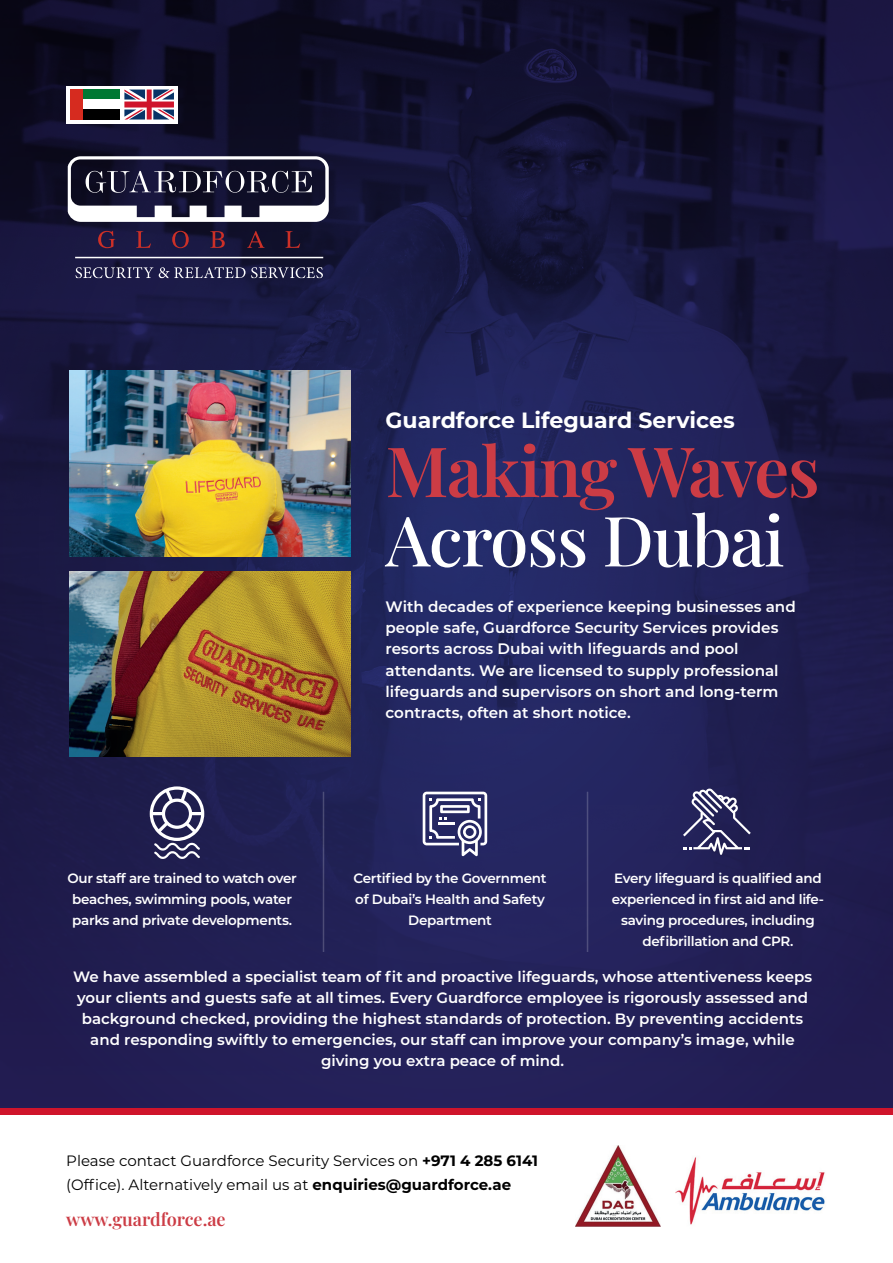
<style>
.page{position:relative;width:893px;height:1263px;background:#fff}
.page>*{position:absolute;margin:0;border:0;box-sizing:border-box;transform-origin:0 0}
.t1{font:69.45px/69.3px "Playfair Display";letter-spacing:-.02em;color:#cc3c45}
.t2{font:700 22.05px "Montserrat";color:#fff}
.t3{font:18px "Playfair Display";color:#cc3c45}
.t4{font:600 15.15px/21.1px "Montserrat";color:#fff}
.t5{font:600 15px/21px "Montserrat";color:#fff;text-align:center}
.t6{font:15px/24px "Montserrat";color:#000}
.t7{font:600 13.5px/21px "Montserrat";letter-spacing:-.02em;color:#fff;text-align:center}
.s1{color:#fff}
.s2{font-weight:700}
</style>
<div class="page">
<svg style="left:0;top:1106px;width:893px;height:8px;background:#a41636"></svg>
<img style="left:0;top:0;width:893px;height:1106px">
<div style="left:66px;top:86px;width:112px;height:37px;background:#fff"></div>
<div style="left:70px;top:90px;width:50px;height:10px;background:#007833"></div>
<div style="left:70px;top:110px;width:50px;height:10px;background:#000"></div>
<div style="left:70px;top:90px;width:12px;height:30px;background:#d62b1f"></div>
<svg style="left:124px;top:90px;width:50px;height:30px"></svg>
<img style="left:70px;top:371px;width:280px;height:185px">
<img style="left:70px;top:571px;width:280px;height:185px">
<hr style="left:323px;top:792px;width:1px;height:160px;background:#fff">
<hr style="left:587px;top:792px;width:1px;height:160px;background:#fff">
<svg style="left:150px;top:786px;width:54px;height:73px"></svg>
<svg style="left:683px;top:788px;width:68px;height:67px;background:#504f78"></svg>
<svg style="left:423px;top:792px;width:64px;height:64px"></svg>
<img style="left:575px;top:1146px;width:86px;height:80px">
<img style="left:675px;top:1157px;width:150px;height:68px">
<svg style="left:98px;top:231px;width:202px;height:17px;background:#2f1836"></svg>
<svg style="left:76px;top:267px;width:247px;height:11px;background:#515171"></svg>
<svg style="left:75px;top:258px;width:248px;height:1px"></svg>
<hr style="left:75px;top:257px;width:248px;height:1px;background:#fff">
<svg style="left:68px;top:156px;width:261px;height:66px"></svg>
<p class="t2" style="left:386px;top:404px;width:351px">Guardforce Lifeguard Services</p>
<p class="t1" style="left:386px;top:431px;width:436px">Making Waves<br><span class="s1">Across Dubai</span></p>
<p class="t4" style="left:386px;top:595px;width:412px">With decades of experience keeping businesses and people safe, Guardforce Security Services provides resorts across Dubai with lifeguards and pool attendants. We are licensed to supply professional lifeguards and supervisors on short and long-term contracts, often at short notice.</p>
<p class="t7" style="left:67px;top:867px;width:231px">Our staff are trained to watch over beaches, swimming pools, water parks and private developments.</p>
<p class="t7" style="left:353px;top:867px;width:195px">Certified by the Government of Dubai’s Health and Safety<br>Department</p>
<p class="t7" style="left:612px;top:867px;width:214px">Every lifeguard is qualified and experienced in first aid and life&shy;saving procedures, including defibrillation and CPR.</p>
<p class="t5" style="left:73px;top:966px;width:741px">We have assembled a specialist team of fit and proactive lifeguards, whose attentiveness keeps your clients and guests safe at all times. Every Guardforce employee is rigorously assessed and background checked, providing the highest standards of protection. By preventing accidents and responding swiftly to emergencies, our staff can improve your company’s image, while giving you extra peace of mind.</p>
<p class="t6" style="left:66px;top:1148px;width:473px">Please contact Guardforce Security Services on <span class="s2">+971 4 285 6141 </span>(Office). Alternatively email us at <span class="s2">enquiries@guardforce.ae</span></p>
<p class="t3" style="left:66px;top:1205px;width:161px">www.guardforce.ae</p>
</div>
